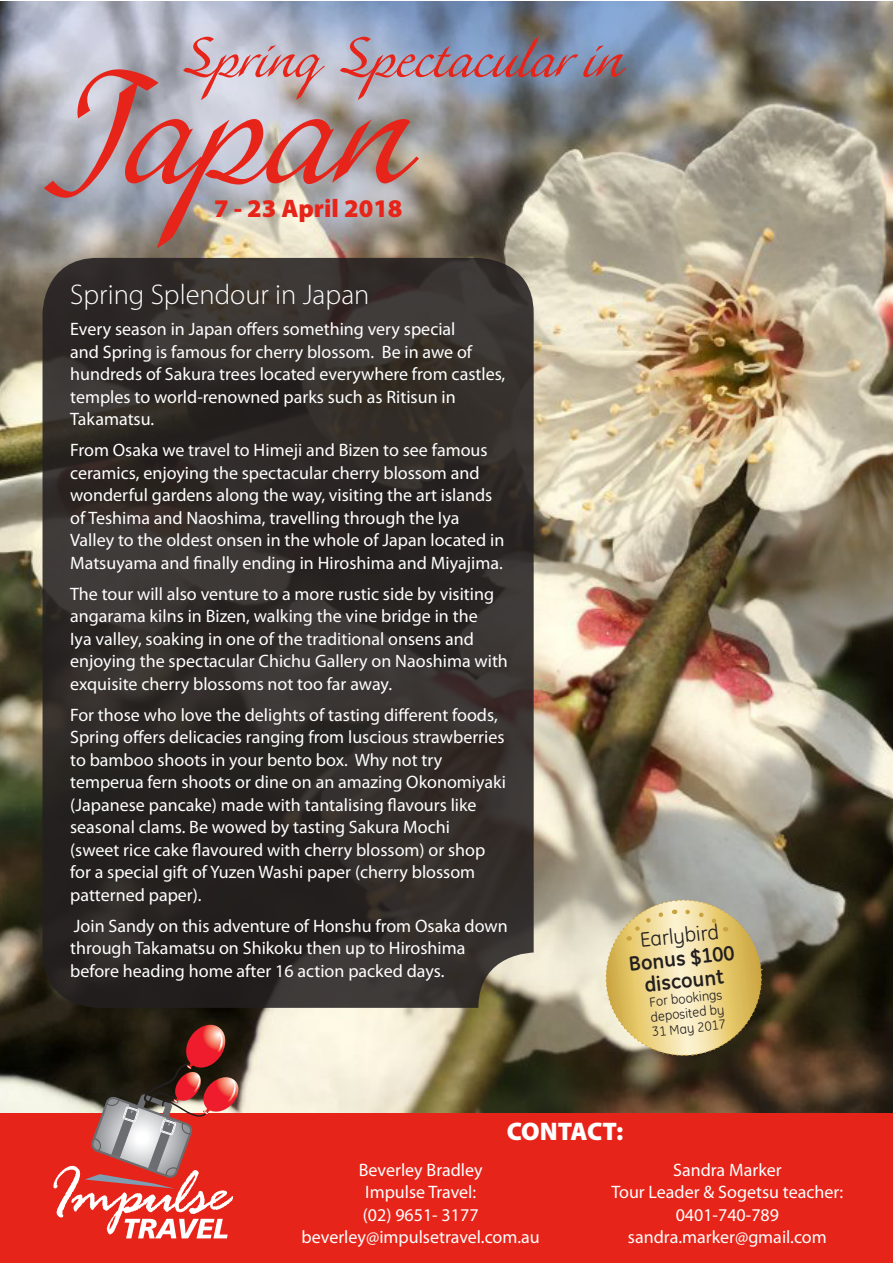
<style>
.page{position:relative;width:893px;height:1263px;background:#fff}
.page>*{position:absolute;margin:0;border:0;box-sizing:border-box;transform-origin:0 0}
.t1{font:165px "Linotype Agogo";color:#e72419}
.t2{font:58.35px "Linotype Agogo";color:#e72419}
.t3{font:300 28.5px "Myriad Pro";color:#fff}
.t4{font:900 25.5px "Myriad Pro";color:#e72419}
.t5{font:900 25.5px "Myriad Pro";letter-spacing:-.015em;color:#fff}
.t6{font:700 21px/22.5px "GE Inspira";color:#231f20;text-align:center}
.t7{font:21px "GE Inspira";color:#231f20}
.t8{font:18px/22.5px "Myriad Pro";color:#fff}
.t9{font:13.5px/15px "GE Inspira";color:#231f20;text-align:justify}
</style>
<div class="page">
<div style="left:0;top:1112px;width:892px;height:151px;background:#e72419"></div>
<img style="left:0;top:1px;width:892px;height:1111px">
<svg style="left:43px;top:258px;width:491px;height:750px;background:#312c29"></svg>
<svg style="left:53px;top:1025px;width:185px;height:213px"></svg>
<svg style="left:602px;top:897px;width:163px;height:162px;background:#d1be86"></svg>
<h2 class="t2" style="left:184px;top:27px;width:442px">Spring Spectacular in</h2>
<h1 class="t1" style="left:59px;top:41px;width:355px">Japan</h1>
<h3 class="t4" style="left:214px;top:194px;width:190px">7 - 23 April 2018</h3>
<h3 class="t3" style="left:70px;top:277px;width:301px">Spring Splendour in Japan</h3>
<p class="t8" style="left:70px;top:318px;width:437px">Every season in Japan offers something very special<br>and Spring is famous for cherry blossom. Be in awe of hundreds of Sakura trees located everywhere from castles, temples to world-renowned parks such as Ritisun in Takamatsu.</p>
<p class="t8" style="left:70px;top:439px;width:436px">From Osaka we travel to Himeji and Bizen to see famous ceramics, enjoying the spectacular cherry blossom and wonderful gardens along the way, visiting the art islands of Teshima and Naoshima, travelling through the Iya Valley to the oldest onsen in the whole of Japan located in Matsuyama and finally ending in Hiroshima and Miyajima.</p>
<p class="t8" style="left:70px;top:582px;width:439px">The tour will also venture to a more rustic side by visiting angarama kilns in Bizen, walking the vine bridge in the<br>Iya valley, soaking in one of the traditional onsens and enjoying the spectacular Chichu Gallery on Naoshima with exquisite cherry blossoms not too far away.</p>
<p class="t8" style="left:70px;top:703px;width:437px">For those who love the delights of tasting different foods, Spring offers delicacies ranging from luscious strawberries to bamboo shoots in your bento box. Why not try temperua fern shoots or dine on an amazing Okonomiyaki (Japanese pancake) made with tantalising flavours like seasonal clams. Be wowed by tasting Sakura Mochi<br>(sweet rice cake flavoured with cherry blossom) or shop for a special gift of Yuzen Washi paper (cherry blossom patterned paper).</p>
<p class="t8" style="left:70px;top:914px;width:439px">Join Sandy on this adventure of Honshu from Osaka down through Takamatsu on Shikoku then up to Hiroshima before heading home after 16 action packed days.</p>
<p class="t7" style="left:639px;top:928px;width:81px;rotate:-6deg">Earlybird</p>
<p class="t6" style="left:628px;top:952px;width:108px;rotate:-6deg">Bonus $100 discount</p>
<p class="t9" style="left:648px;top:994px;width:76px;rotate:-6deg">For bookings deposited by 31 May 2017</p>
<h3 class="t5" style="left:507px;top:1116px;width:118px">CONTACT:</h3>
<p class="t8" style="left:302px;top:1158px;width:240px;text-align:center">Beverley Bradley<br>Impulse Travel:<br>(02) 9651- 3177 beverley@impulsetravel.com.au</p>
<p class="t8" style="left:611px;top:1158px;width:233px;text-align:center">Sandra Marker<br>Tour Leader &amp; Sogetsu teacher:<br>0401-740-789 sandra.marker@gmail.com</p>
</div>
